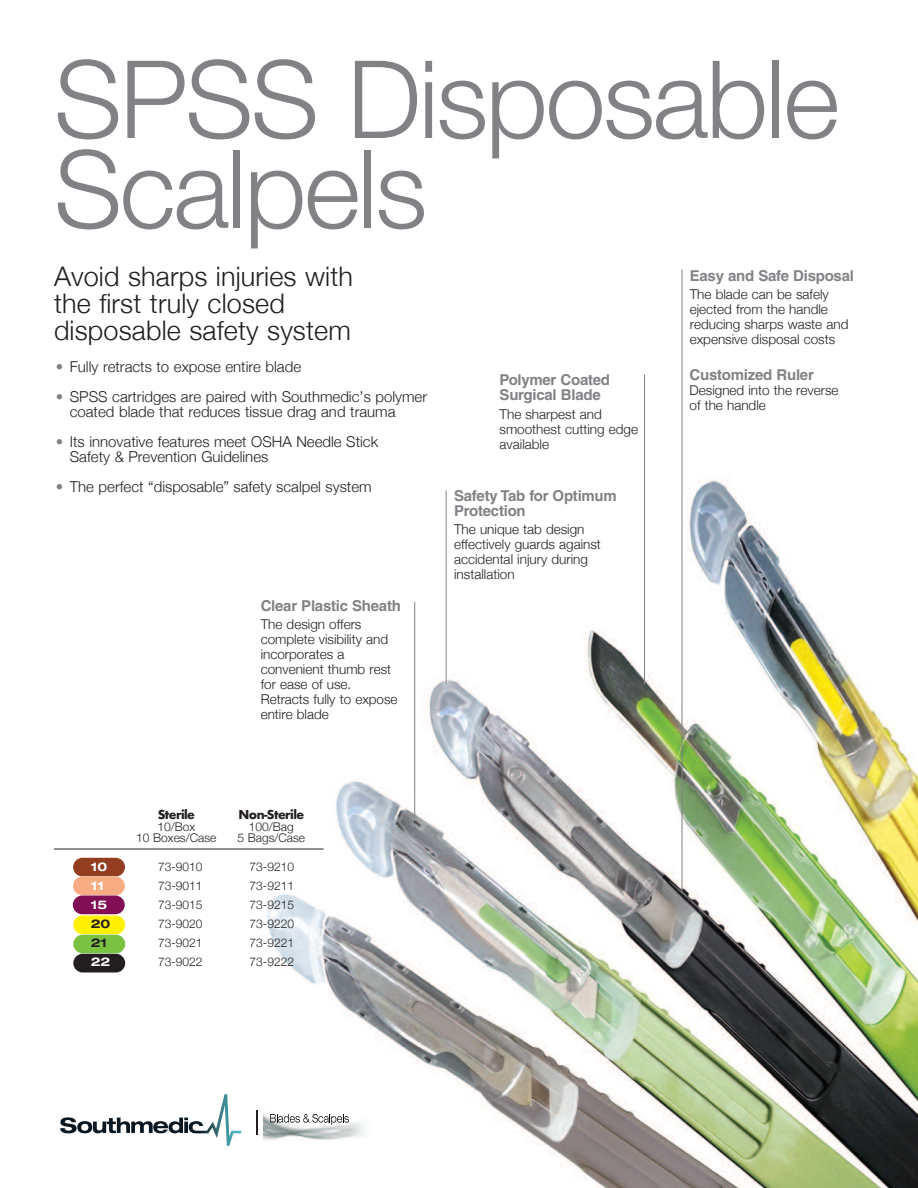
<style>
.page{position:relative;width:918px;height:1188px;background:#fff}
.page>*{position:absolute;margin:0;border:0;box-sizing:border-box;transform-origin:0 0}
.t1{font:300 108px/90px "Helvetica Neue";letter-spacing:-.02em;color:#808285}
.t2{font:300 27px/27px "Helvetica Neue";letter-spacing:.005em;color:#231f20}
.t3{font:300 15px/15px "Helvetica Neue";color:#231f20}
.t4{font:700 15px/15px "Helvetica";letter-spacing:-.015em;color:#808285}
.t5{font:300 13.5px/15px "Helvetica Neue";color:#231f20}
.t6{font:300 12px/11.6px "Helvetica Neue";color:#231f20;text-align:center}
.t7{font:700 12px "Futura";letter-spacing:-.05em;color:#231f20}
.t8{font:700 expanded 12px "Helvetica Neue";color:#fff}
.t9{font:700 expanded 12px "Helvetica Neue";color:#231f20}
.s1{color:#808285}
</style>
<div class="page">
<img style="left:226px;top:454px;width:692px;height:734px">
<hr style="left:644px;top:375px;width:1px;height:310px;background:#808285">
<hr style="left:446px;top:490px;width:1px;height:194px;background:#808285">
<hr style="left:414px;top:602px;width:1px;height:217px;background:#808285">
<hr style="left:682px;top:269px;width:1px;height:625px;background:#808285">
<img style="left:73px;top:858px;width:52px;height:18px;border-radius:9px">
<img style="left:73px;top:877px;width:52px;height:18px;border-radius:9px">
<img style="left:73px;top:896px;width:52px;height:18px;border-radius:9px">
<img style="left:73px;top:916px;width:52px;height:18px;border-radius:9px">
<img style="left:73px;top:935px;width:52px;height:18px;border-radius:9px">
<img style="left:73px;top:954px;width:52px;height:19px;border-radius:9px">
<hr style="left:54px;top:849px;width:270px;height:1px;background:#231f20">
<div style="left:54px;top:1089px;width:193px;height:75px;background:#fff"></div>
<svg style="left:60px;top:1094px;width:181px;height:52px"></svg>
<img style="left:263px;top:1111px;width:111px;height:31px">
<svg style="left:270px;top:1114px;width:79px;height:11px"></svg>
<hr style="left:256px;top:1111px;width:2px;height:24px;background:#231f20">
<h1 class="t1" style="left:54px;top:52px;width:787px">SPSS Disposable<br>Scalpels</h1>
<h2 class="t2" style="left:54px;top:262px;width:301px">Avoid sharps injuries with the first truly closed disposable safety system</h2>
<p class="t4" style="left:690px;top:270px;width:166px">Easy and Safe Disposal</p>
<p class="t5" style="left:690px;top:287px;width:160px">The blade can be safely ejected from the handle reducing sharps waste and expensive disposal costs</p>
<p class="t4" style="left:690px;top:369px;width:126px">Customized Ruler</p>
<p class="t5" style="left:690px;top:383px;width:150px">Designed into the reverse of the handle</p>
<p class="t3" style="left:56px;top:359px;width:247px"><span class="s1">•</span> Fully retracts to expose entire blade</p>
<p class="t3" style="left:70px;top:389px;width:359px;text-indent:-14px"><span class="s1">•</span> SPSS cartridges are paired with Southmedic’s polymer coated blade that reduces tissue drag and trauma</p>
<p class="t3" style="left:70px;top:434px;width:310px;text-indent:-14px"><span class="s1">•</span> Its innovative features meet OSHA Needle Stick<br>Safety &amp; Prevention Guidelines</p>
<p class="t3" style="left:56px;top:479px;width:317px"><span class="s1">•</span> The perfect “disposable” safety scalpel system</p>
<p class="t4" style="left:500px;top:374px;width:112px">Polymer Coated<br>Surgical Blade</p>
<p class="t5" style="left:500px;top:406px;width:140px">The sharpest and smoothest cutting edge available</p>
<p class="t4" style="left:454px;top:490px;width:164px">Safety Tab for Optimum<br>Protection</p>
<p class="t5" style="left:454px;top:522px;width:148px">The unique tab design effectively guards against accidental injury during installation</p>
<p class="t4" style="left:261px;top:599px;width:142px">Clear Plastic Sheath</p>
<p class="t5" style="left:261px;top:616px;width:138px">The design offers complete visibility and incorporates a convenient thumb rest for ease of use.<br>Retracts fully to expose entire blade</p>
<p class="t7" style="left:158px;top:806px;width:39px">Sterile</p>
<p class="t6" style="left:136px;top:820px;width:82px">10/Box<br>10 Boxes/Case</p>
<p class="t7" style="left:239px;top:806px;width:67px">Non-Sterile</p>
<p class="t6" style="left:238px;top:820px;width:69px">100/Bag<br>5 Bags/Case</p>
<p class="t8" style="left:91px;top:863px;width:18px">10</p>
<p class="t6" style="left:158px;top:861px;width:46px">73-9010</p>
<p class="t6" style="left:250px;top:861px;width:46px">73-9210</p>
<p class="t8" style="left:91px;top:882px;width:15px">11</p>
<p class="t6" style="left:158px;top:880px;width:46px">73-9011</p>
<p class="t6" style="left:250px;top:880px;width:46px">73-9211</p>
<p class="t8" style="left:91px;top:900px;width:18px">15</p>
<p class="t6" style="left:158px;top:899px;width:46px">73-9015</p>
<p class="t6" style="left:250px;top:899px;width:46px">73-9215</p>
<p class="t9" style="left:91px;top:919px;width:21px">20</p>
<p class="t6" style="left:158px;top:918px;width:46px">73-9020</p>
<p class="t6" style="left:250px;top:918px;width:46px">73-9220</p>
<p class="t9" style="left:91px;top:938px;width:18px">21</p>
<p class="t6" style="left:158px;top:937px;width:46px">73-9021</p>
<p class="t6" style="left:250px;top:937px;width:46px">73-9221</p>
<p class="t8" style="left:91px;top:957px;width:21px">22</p>
<p class="t6" style="left:158px;top:956px;width:46px">73-9022</p>
<p class="t6" style="left:250px;top:956px;width:46px">73-9222</p>
</div>
